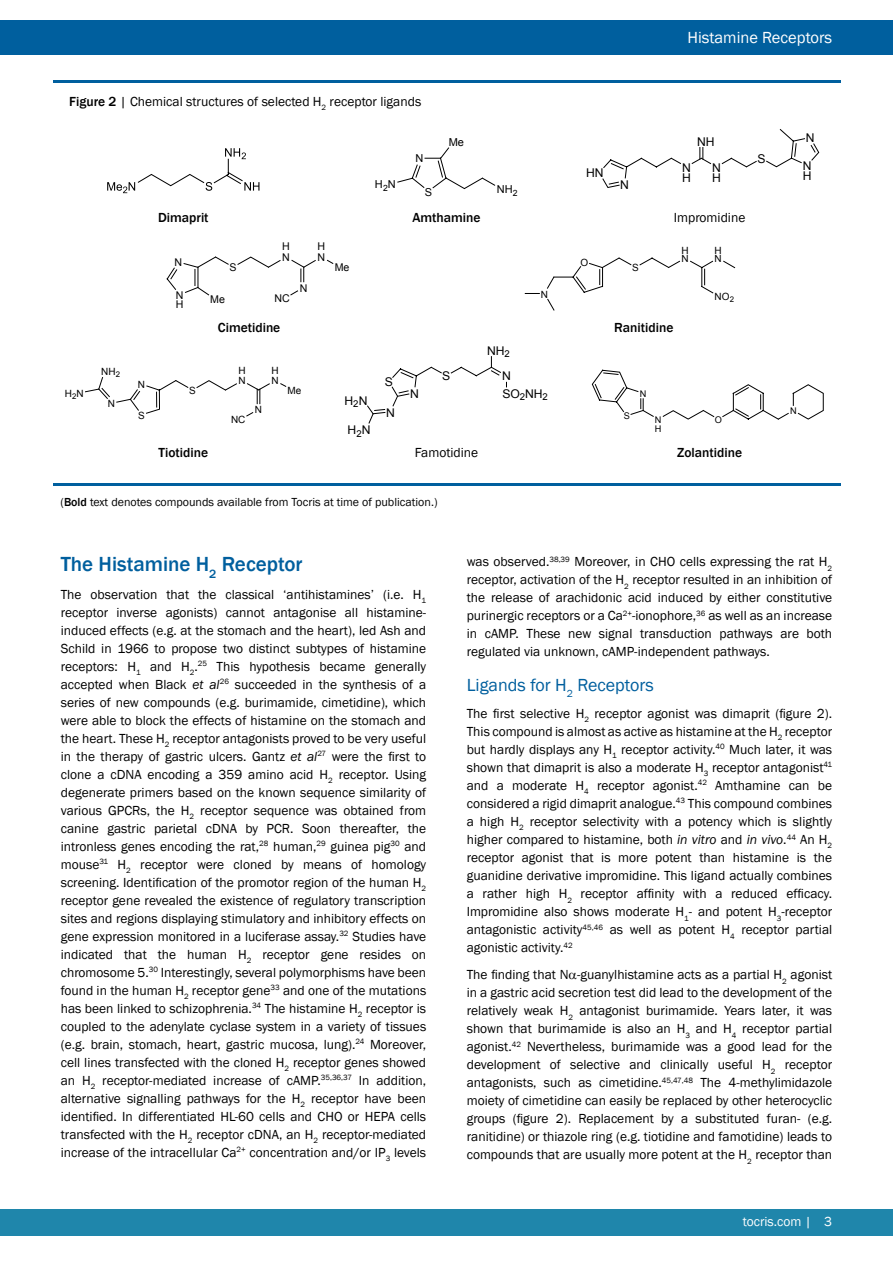
<style>
.page{position:relative;width:893px;height:1263px;background:#fff}
.page>*{position:absolute;margin:0;border:0;box-sizing:border-box;transform-origin:0 0}
.t1{font:500 21px "Franklin Gothic";color:#005f9e}
.t2{font:18px "Franklin Gothic";color:#005f9e}
.t3{font:16.5px "Franklin Gothic";color:#fff}
.t4{font:13.5px/18px "Franklin Gothic";color:#000;text-align:justify}
.t5{font:500 13.5px "Franklin Gothic";color:#000}
.t6{font:13.5px "Franklin Gothic";color:#fff}
.t7{font:12.15px/9.9px "Arial";color:#000}
.t8{font:12px "Franklin Gothic";color:#000}
.t9{font:12px "Arial";color:#000}
.t10{font:10.95px "Arial";color:#000}
.t11{font:10.65px/10.8px "Arial";color:#000}
.t12{font:10.05px/10.2px "Arial";color:#000}
.t13{font:9.9px/8.4px "Arial";color:#000}
.t14{font:9.15px/9.1px "Arial";color:#000}
.s1{font-weight:500}
.s2{font-style:italic}
</style>
<div class="page">
<hr style="left:53px;top:483px;width:787px;height:3px;background:#005f9e">
<hr style="left:53px;top:80px;width:787px;height:2px;background:#005f9e">
<svg style="left:107px;top:148px;width:152px;height:45px"></svg>
<svg style="left:397px;top:147px;width:99px;height:43px"></svg>
<svg style="left:602px;top:129px;width:218px;height:59px"></svg>
<svg style="left:327px;top:259px;width:7px;height:5px"></svg>
<svg style="left:166px;top:256px;width:150px;height:40px"></svg>
<svg style="left:525px;top:257px;width:211px;height:54px"></svg>
<svg style="left:85px;top:377px;width:185px;height:40px"></svg>
<svg style="left:280px;top:383px;width:7px;height:4px"></svg>
<svg style="left:367px;top:357px;width:140px;height:67px"></svg>
<svg style="left:591px;top:369px;width:233px;height:51px"></svg>
<div style="left:0;top:20px;width:893px;height:34px;background:#005f9e"></div>
<div style="left:0;top:1209px;width:893px;height:26px;background:#1f86ab"></div>
<p class="t3" style="left:687px;top:27px;width:146px">Histamine Receptors</p>
<p class="t4" style="left:69px;top:92px;width:353px"><span class="s1">Figure 2</span> | Chemical structures of selected H<sub>2</sub> receptor ligands</p>
<p class="t10" style="left:449px;top:135px;width:17px">Me</p>
<p class="t7" style="left:697px;top:137px;width:19px">NH</p>
<p class="t7" style="left:806px;top:133px;width:10px">N</p>
<p class="t10" style="left:375px;top:177px;width:22px">H<sub>2</sub>N</p>
<p class="t10" style="left:416px;top:151px;width:9px">N</p>
<p class="t10" style="left:425px;top:185px;width:9px">S</p>
<p class="t10" style="left:497px;top:182px;width:22px">NH<sub>2</sub></p>
<p class="t7" style="left:586px;top:168px;width:19px">HN</p>
<p class="t7" style="left:620px;top:180px;width:10px">N</p>
<p class="t7" style="left:682px;top:163px;width:10px">N<br>H</p>
<p class="t7" style="left:712px;top:163px;width:10px">N<br>H</p>
<p class="t7" style="left:757px;top:154px;width:10px">S</p>
<p class="t7" style="left:803px;top:161px;width:10px">N<br>H</p>
<p class="t5" style="left:158px;top:209px;width:52px">Dimaprit</p>
<p class="t5" style="left:412px;top:209px;width:70px">Amthamine</p>
<p class="t4" style="left:674px;top:208px;width:73px">Impromidine</p>
<p class="t12" style="left:65px;top:388px;width:20px">H<sub>2</sub>N</p>
<p class="t12" style="left:101px;top:366px;width:20px">NH<sub>2</sub></p>
<p class="t12" style="left:108px;top:399px;width:9px">N</p>
<p class="t12" style="left:138px;top:380px;width:9px">N</p>
<p class="t12" style="left:138px;top:410px;width:8px">S</p>
<p class="t11" style="left:174px;top:257px;width:9px">N</p>
<p class="t11" style="left:176px;top:291px;width:9px;line-height:9px">N<br>H</p>
<p class="t11" style="left:210px;top:294px;width:16px">Me</p>
<p class="t11" style="left:229px;top:262px;width:9px">S</p>
<p class="t11" style="left:282px;top:241px;width:9px">H<br>N</p>
<p class="t11" style="left:318px;top:241px;width:9px">H<br>N</p>
<p class="t11" style="left:274px;top:293px;width:17px">NC</p>
<p class="t11" style="left:300px;top:283px;width:9px">N</p>
<p class="t11" style="left:335px;top:262px;width:16px">Me</p>
<p class="t13" style="left:541px;top:290px;width:9px">N</p>
<p class="t13" style="left:580px;top:258px;width:9px">O</p>
<p class="t13" style="left:632px;top:264px;width:8px">S</p>
<p class="t5" style="left:218px;top:319px;width:64px">Cimetidine</p>
<p class="t5" style="left:614px;top:319px;width:61px">Ranitidine</p>
<p class="t13" style="left:681px;top:246px;width:9px">H<br>N</p>
<p class="t13" style="left:715px;top:246px;width:9px">H<br>N</p>
<p class="t13" style="left:715px;top:292px;width:21px">NO<sub>2</sub></p>
<p class="t12" style="left:189px;top:386px;width:8px">S</p>
<p class="t12" style="left:238px;top:366px;width:9px">H<br>N</p>
<p class="t12" style="left:272px;top:366px;width:9px">H<br>N</p>
<p class="t12" style="left:255px;top:404px;width:9px">N</p>
<p class="t12" style="left:231px;top:414px;width:16px">NC</p>
<p class="t12" style="left:288px;top:385px;width:15px">Me</p>
<p class="t9" style="left:345px;top:393px;width:24px">H<sub>2</sub>N</p>
<p class="t9" style="left:348px;top:422px;width:24px">H<sub>2</sub>N</p>
<p class="t9" style="left:385px;top:374px;width:10px">S</p>
<p class="t9" style="left:386px;top:405px;width:10px">N</p>
<p class="t9" style="left:410px;top:385px;width:10px">N</p>
<p class="t9" style="left:442px;top:368px;width:10px">S</p>
<p class="t9" style="left:487px;top:343px;width:24px">NH<sub>2</sub></p>
<p class="t9" style="left:502px;top:385px;width:47px">SO<sub>2</sub>NH<sub>2</sub></p>
<p class="t9" style="left:502px;top:368px;width:10px">N</p>
<p class="t14" style="left:624px;top:412px;width:8px">S</p>
<p class="t14" style="left:640px;top:389px;width:8px">N</p>
<p class="t14" style="left:655px;top:415px;width:8px">N<br>H</p>
<p class="t14" style="left:715px;top:415px;width:9px">O</p>
<p class="t5" style="left:159px;top:444px;width:51px">Tiotidine</p>
<p class="t4" style="left:415px;top:444px;width:65px">Famotidine</p>
<p class="t5" style="left:677px;top:444px;width:66px">Zolantidine</p>
<p class="t8" style="left:60px;top:494px;width:379px">(<span class="s1">Bold</span> text denotes compounds available from Tocris at time of publication.)</p>
<p class="t14" style="left:790px;top:406px;width:8px">N</p>
<h1 class="t1" style="left:61px;top:551px;width:243px">The Histamine H<sub>2</sub> Receptor</h1>
<p class="t4" style="left:61px;top:585px;width:367px">The observation that the classical ‘antihistamines’ (i.e. H<sub>1 </sub>receptor inverse agonists) cannot antagonise all histamine&shy;induced effects (e.g. at the stomach and the heart), led Ash and Schild in 1966 to propose two distinct subtypes of histamine receptors: H<sub>1</sub> and H<sub>2</sub>.<sup>25</sup> This hypothesis became generally accepted when Black <span class="s2">et al</span><sup>26</sup> succeeded in the synthesis of a series of new compounds (e.g. burimamide, cimetidine), which were able to block the effects of histamine on the stomach and the heart. These H<sub>2</sub> receptor antagonists proved to be very useful in the therapy of gastric ulcers. Gantz <span class="s2">et al</span><sup>27</sup> were the first to clone a cDNA encoding a 359 amino acid H<sub>2</sub> receptor. Using degenerate primers based on the known sequence similarity of various GPCRs, the H<sub>2</sub> receptor sequence was obtained from canine gastric parietal cDNA by PCR. Soon thereafter, the intronless genes encoding the rat,<sup>28</sup> human,<sup>29</sup> guinea pig<sup>30</sup> and mouse<sup>31</sup> H<sub>2</sub> receptor were cloned by means of homology screening. Identification of the promotor region of the human H<sub>2 </sub>receptor gene revealed the existence of regulatory transcription sites and regions displaying stimulatory and inhibitory effects on gene expression monitored in a luciferase assay.<sup>32</sup> Studies have indicated that the human H<sub>2</sub> receptor gene resides on chromosome 5.<sup>30</sup> Interestingly, several polymorphisms have been found in the human H<sub>2</sub> receptor gene<sup>33</sup> and one of the mutations has been linked to schizophrenia.<sup>34</sup> The histamine H<sub>2</sub> receptor is coupled to the adenylate cyclase system in a variety of tissues (e.g. brain, stomach, heart, gastric mucosa, lung).<sup>24</sup> Moreover, cell lines transfected with the cloned H<sub>2</sub> receptor genes showed an H<sub>2</sub> receptor-mediated increase of cAMP.<sup>35,36,37</sup> In addition, alternative signalling pathways for the H<sub>2</sub> receptor have been identified. In differentiated HL‑60 cells and CHO or HEPA cells transfected with the H<sub>2</sub> receptor cDNA, an H<sub>2</sub> receptor-mediated increase of the intracellular Ca<sup>2+</sup> concentration and/or IP<sub>3</sub> levels</p>
<p class="t4" style="left:467px;top:553px;width:367px">was observed.<sup>38,39</sup> Moreover, in CHO cells expressing the rat H<sub>2 </sub>receptor, activation of the H<sub>2</sub> receptor resulted in an inhibition of the release of arachidonic acid induced by either constitutive purinergic receptors or a Ca<sup>2+</sup>-ionophore,<sup>36</sup> as well as an increase in cAMP. These new signal transduction pathways are both regulated via unknown, cAMP-independent pathways.</p>
<h2 class="t2" style="left:467px;top:673px;width:189px">Ligands for H<sub>2</sub> Receptors</h2>
<p class="t4" style="left:467px;top:705px;width:367px">The first selective H<sub>2</sub> receptor agonist was dimaprit (figure 2).<br>This compound is almost as active as histamine at the H<sub>2</sub> receptor but hardly displays any H<sub>1</sub> receptor activity.<sup>40</sup> Much later, it was shown that dimaprit is also a moderate H<sub>3</sub> receptor antagonist<sup>41 </sup>and a moderate H<sub>4</sub> receptor agonist.<sup>42</sup> Amthamine can be considered a rigid dimaprit analogue.<sup>43</sup> This compound combines a high H<sub>2</sub> receptor selectivity with a potency which is slightly higher compared to histamine, both <span class="s2">in vitro</span> and <span class="s2">in vivo</span>.<sup>44</sup> An H<sub>2 </sub>receptor agonist that is more potent than histamine is the guanidine derivative impromidine. This ligand actually combines a rather high H<sub>2</sub> receptor affinity with a reduced efficacy.<br>Impromidine also shows moderate H<sub>1</sub>- and potent H<sub>3</sub>-receptor antagonistic activity<sup>45,46</sup> as well as potent H<sub>4</sub> receptor partial agonistic activity.<sup>42</sup></p>
<p class="t4" style="left:467px;top:966px;width:367px">The finding that N -guanylhistamine acts as a partial H<sub>2</sub> agonist in a gastric acid secretion test did lead to the development of the relatively weak H<sub>2</sub> antagonist burimamide. Years later, it was shown that burimamide is also an H<sub>3</sub> and H<sub>4</sub> receptor partial agonist.<sup>42</sup> Nevertheless, burimamide was a good lead for the development of selective and clinically useful H<sub>2</sub> receptor antagonists, such as cimetidine.<sup>45,47,48</sup> The 4-methylimidazole moiety of cimetidine can easily be replaced by other heterocyclic groups (figure 2). Replacement by a substituted furan- (e.g. ranitidine) or thiazole ring (e.g. tiotidine and famotidine) leads to compounds that are usually more potent at the H<sub>2</sub> receptor than</p>
<p class="t6" style="left:743px;top:1213px;width:91px">tocris.com | 3</p>
</div>
